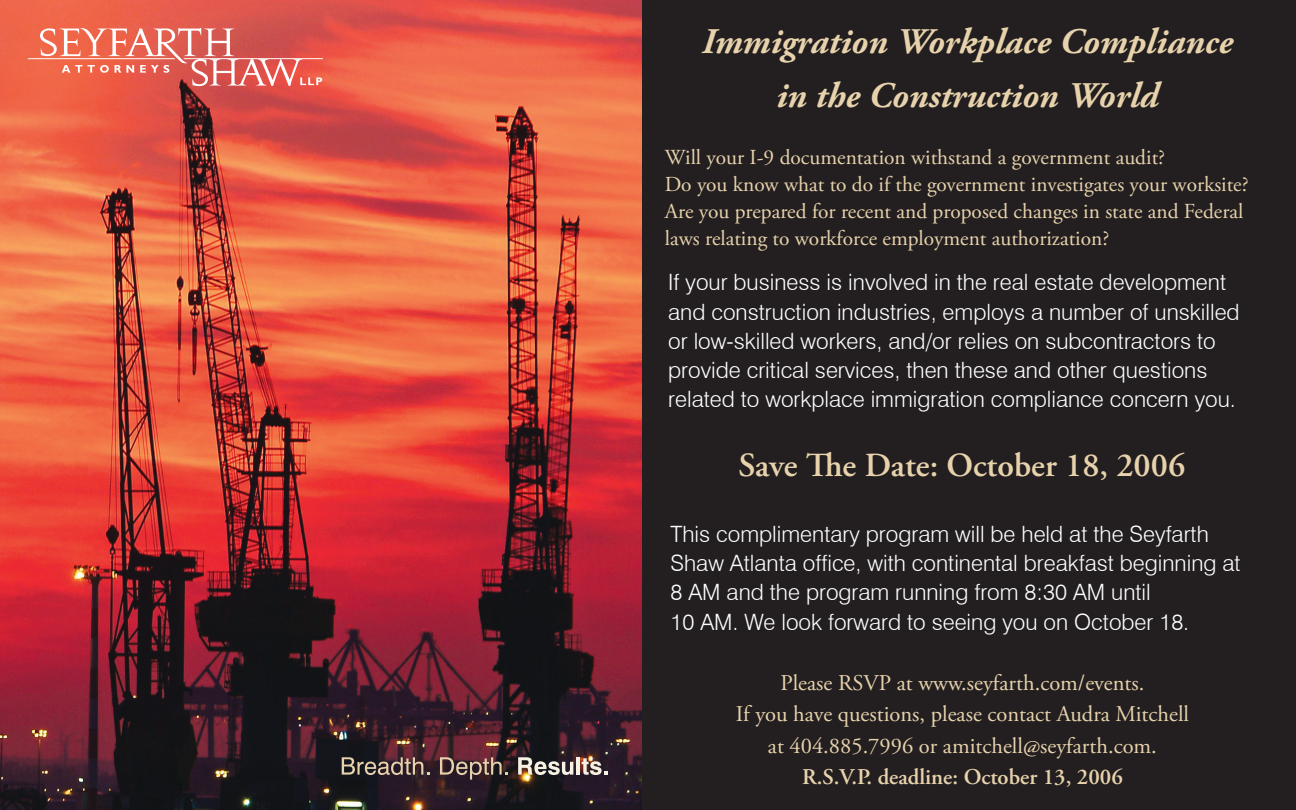
<style>
.page{position:relative;width:1296px;height:810px;background:#231f20}
.page>*{position:absolute;margin:0;border:0;box-sizing:border-box;transform-origin:0 0}
.t1{font:italic 700 36px/54px "Adobe Garamond Pro";color:#e7d2ac;text-align:center}
.t2{font:600 33.75px "Adobe Garamond Pro";color:#e7d2ac}
.t3{font:300 22.5px/29.2px "Swiss 721 BT";color:#fff}
.t4{font:22.5px/31.5px "Adobe Garamond Pro";color:#e7d2ac;text-align:center}
.t5{font:600 22.5px "Adobe Garamond Pro";color:#e7d2ac}
.t6{font:21.38px/27px "Adobe Garamond Pro";color:#e7d2ac}
</style>
<div class="page">
<img style="left:0;top:0;width:641px;height:810px">
<svg style="left:28px;top:28px;width:295px;height:58px;background:#e67568"></svg>
<svg style="left:342px;top:757px;width:87px;height:18px"></svg>
<svg style="left:440px;top:757px;width:68px;height:23px"></svg>
<svg style="left:518px;top:757px;width:55px;height:18px"></svg>
<hr style="left:576px;top:757px;width:4px;height:18px;background:#f7f1e3">
<svg style="left:582px;top:758px;width:26px;height:17px"></svg>
<h1 class="t1" style="left:702px;top:15px;width:532px">Immigration Workplace Compliance in the Construction World</h1>
<p class="t6" style="left:665px;top:144px;width:585px">Will your I-9 documentation withstand a government audit?<br>Do you know what to do if the government investigates your worksite?<br>Are you prepared for recent and proposed changes in state and Federal laws relating to workforce employment authorization?</p>
<p class="t3" style="left:668px;top:268px;width:573px">If your business is involved in the real estate development and construction industries, employs a number of unskilled or low-skilled workers, and/or relies on subcontractors to provide critical services, then these and other questions related to workplace immigration compliance concern you.</p>
<h2 class="t2" style="left:738px;top:446px;width:448px">Save The Date: October 18, 2006</h2>
<p class="t3" style="left:670px;top:519px;width:572px">This complimentary program will be held at the Seyfarth Shaw Atlanta office, with continental breakfast beginning at 8 AM and the program running from 8:30 AM until<br>10 AM. We look forward to seeing you on October 18.</p>
<p class="t4" style="left:736px;top:668px;width:455px">Please RSVP at www.seyfarth.com/events.<br>If you have questions, please contact Audra Mitchell at 404.885.7996 or amitchell@seyfarth.com.</p>
<p class="t5" style="left:802px;top:764px;width:322px">R.S.V.P. deadline: October 13, 2006</p>
</div>
